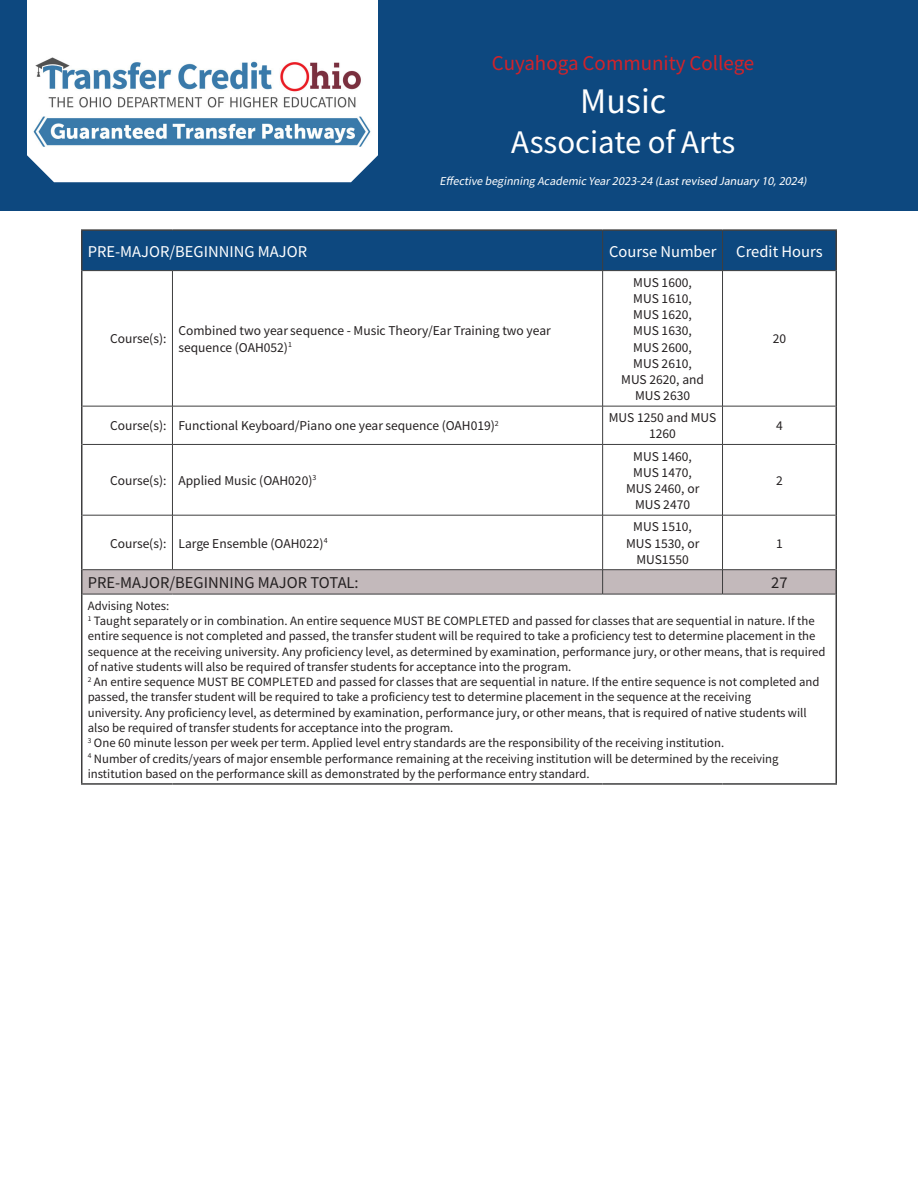
<style>
.page{position:relative;width:918px;height:1188px;background:#fff}
.page>*{position:absolute;margin:0;border:0;box-sizing:border-box;transform-origin:0 0}
.t1{font:36px "Source Sans Variable";color:#fff}
.t2{font:33px "Source Sans Variable";color:#fff}
.t3{font:21px "Source Sans Variable";color:#d1232a}
.t4{font:16.5px "Source Sans Variable";color:#fff}
.t5{font:16.5px "Source Sans Variable";color:#231f20}
.t6{font:13.5px/16.2px "Source Sans Variable";color:#231f20;text-align:center}
.t7{font:12.75px/15.3px "Source Sans Variable";color:#231f20}
.t8{font:italic 12px "Myriad Pro";color:#fff}
.s1{font-family:"Source Sans Variable"}
</style>
<div class="page">
<div style="left:0;top:0;width:918px;height:210px;background:#0d487f"></div>
<div style="left:27px;top:0;width:351px;height:182px;background:#fff"></div>
<div style="left:82px;top:231px;width:754px;height:40px;background:#0d487f"></div>
<hr style="left:81px;top:229px;width:91px;height:2px;background:#3e3e3f">
<hr style="left:81px;top:231px;width:1px;height:40px;background:#3e3e3f">
<hr style="left:172px;top:229px;width:431px;height:2px;background:#3e3e3f">
<hr style="left:603px;top:229px;width:120px;height:2px;background:#3e3e3f">
<hr style="left:723px;top:229px;width:114px;height:2px;background:#3e3e3f">
<hr style="left:836px;top:231px;width:1px;height:40px;background:#3e3e3f">
<hr style="left:81px;top:271px;width:1px;height:135px;background:#3e3e3f">
<hr style="left:836px;top:271px;width:1px;height:135px;background:#3e3e3f">
<hr style="left:81px;top:406px;width:1px;height:38px;background:#3e3e3f">
<hr style="left:836px;top:406px;width:1px;height:38px;background:#3e3e3f">
<hr style="left:81px;top:444px;width:1px;height:71px;background:#3e3e3f">
<hr style="left:836px;top:444px;width:1px;height:71px;background:#3e3e3f">
<hr style="left:81px;top:515px;width:1px;height:55px;background:#3e3e3f">
<hr style="left:836px;top:515px;width:1px;height:55px;background:#3e3e3f">
<hr style="left:602px;top:231px;width:1px;height:39px;background:#3e3e3f">
<hr style="left:722px;top:231px;width:1px;height:39px;background:#3e3e3f">
<hr style="left:82px;top:270px;width:90px;height:1px;background:#3e3e3f">
<hr style="left:172px;top:270px;width:431px;height:1px;background:#3e3e3f">
<hr style="left:172px;top:271px;width:1px;height:135px;background:#3e3e3f">
<hr style="left:603px;top:270px;width:120px;height:1px;background:#3e3e3f">
<hr style="left:602px;top:271px;width:1px;height:135px;background:#3e3e3f">
<hr style="left:723px;top:270px;width:112px;height:1px;background:#3e3e3f">
<hr style="left:722px;top:271px;width:1px;height:135px;background:#3e3e3f">
<hr style="left:82px;top:406px;width:90px;height:1px;background:#3e3e3f">
<hr style="left:172px;top:406px;width:431px;height:1px;background:#3e3e3f">
<hr style="left:172px;top:406px;width:1px;height:38px;background:#3e3e3f">
<hr style="left:603px;top:406px;width:120px;height:1px;background:#3e3e3f">
<hr style="left:602px;top:406px;width:1px;height:38px;background:#3e3e3f">
<hr style="left:723px;top:406px;width:112px;height:1px;background:#3e3e3f">
<hr style="left:722px;top:406px;width:1px;height:38px;background:#3e3e3f">
<hr style="left:172px;top:445px;width:1px;height:70px;background:#3e3e3f">
<hr style="left:602px;top:445px;width:1px;height:70px;background:#3e3e3f">
<hr style="left:722px;top:445px;width:1px;height:70px;background:#3e3e3f">
<hr style="left:172px;top:515px;width:1px;height:55px;background:#3e3e3f">
<hr style="left:602px;top:515px;width:1px;height:55px;background:#3e3e3f">
<hr style="left:722px;top:515px;width:1px;height:55px;background:#3e3e3f">
<hr style="left:81px;top:594px;width:1px;height:189px;background:#3e3e3f">
<hr style="left:82px;top:444px;width:90px;height:1px;background:#3e3e3f">
<hr style="left:172px;top:444px;width:431px;height:1px;background:#3e3e3f">
<hr style="left:82px;top:515px;width:90px;height:1px;background:#3e3e3f">
<hr style="left:172px;top:515px;width:431px;height:1px;background:#3e3e3f">
<hr style="left:82px;top:569px;width:90px;height:1px;background:#3e3e3f">
<hr style="left:172px;top:569px;width:431px;height:1px;background:#3e3e3f">
<hr style="left:603px;top:444px;width:120px;height:1px;background:#3e3e3f">
<hr style="left:723px;top:444px;width:112px;height:1px;background:#3e3e3f">
<hr style="left:603px;top:515px;width:120px;height:1px;background:#3e3e3f">
<hr style="left:723px;top:515px;width:112px;height:1px;background:#3e3e3f">
<hr style="left:603px;top:569px;width:120px;height:1px;background:#3e3e3f">
<hr style="left:723px;top:569px;width:112px;height:1px;background:#3e3e3f">
<svg style="left:81px;top:570px;width:756px;height:24px;background:#beb5b7"></svg>
<hr style="left:836px;top:594px;width:1px;height:189px;background:#3e3e3f">
<hr style="left:82px;top:594px;width:90px;height:1px;background:#3e3e3f">
<hr style="left:172px;top:594px;width:431px;height:1px;background:#3e3e3f">
<hr style="left:81px;top:783px;width:91px;height:2px;background:#3e3e3f">
<hr style="left:172px;top:783px;width:431px;height:2px;background:#3e3e3f">
<hr style="left:603px;top:783px;width:120px;height:2px;background:#3e3e3f">
<hr style="left:723px;top:783px;width:114px;height:2px;background:#3e3e3f">
<hr style="left:603px;top:594px;width:120px;height:1px;background:#3e3e3f">
<hr style="left:723px;top:594px;width:112px;height:1px;background:#3e3e3f">
<img style="left:27px;top:54px;width:349px;height:97px">
<p class="t3" style="left:492px;top:50px;width:264px">Cuyahoga Community College</p>
<p class="t1" style="left:580px;top:79px;width:88px">Music</p>
<p class="t2" style="left:511px;top:122px;width:226px">Associate of Arts</p>
<p class="t8" style="left:440px;top:174px;width:371px"><span class="s1">Effective beginning Academic Year</span>2023-24 (Lastrevised January 10,2024)</p>
<p class="t4" style="left:88px;top:241px;width:221px">PRE-MAJOR/BEGINNING MAJOR</p>
<p class="t4" style="left:609px;top:241px;width:109px">Course Number</p>
<p class="t4" style="left:736px;top:241px;width:88px">Credit Hours</p>
<p class="t6" style="left:110px;top:331px;width:58px">Course(s):</p>
<p class="t6" style="left:178px;top:323px;width:374px">Combined two year sequence - Music Theory/Ear Training two year</p>
<p class="t6" style="left:178px;top:339px;width:115px">sequence (OAH052)<sup>1</sup></p>
<p class="t6" style="left:633px;top:274px;width:60px">MUS 1600,</p>
<p class="t6" style="left:633px;top:290px;width:60px">MUS 1610,</p>
<p class="t6" style="left:633px;top:307px;width:60px">MUS 1620,</p>
<p class="t6" style="left:633px;top:323px;width:60px">MUS 1630,</p>
<p class="t6" style="left:633px;top:339px;width:60px">MUS 2600,</p>
<p class="t6" style="left:633px;top:355px;width:60px">MUS 2610,</p>
<p class="t6" style="left:621px;top:371px;width:84px">MUS 2620, and</p>
<p class="t6" style="left:635px;top:388px;width:57px">MUS 2630</p>
<p class="t6" style="left:773px;top:331px;width:15px">20</p>
<p class="t6" style="left:110px;top:418px;width:58px">Course(s):</p>
<p class="t6" style="left:178px;top:418px;width:322px">Functional Keyboard/Piano one year sequence (OAH019)<sup>2</sup></p>
<p class="t6" style="left:609px;top:410px;width:109px">MUS 1250 and MUS<br>1260</p>
<p class="t6" style="left:776px;top:418px;width:8px">4</p>
<p class="t6" style="left:110px;top:472px;width:58px">Course(s):</p>
<p class="t6" style="left:178px;top:472px;width:139px">Applied Music (OAH020)<sup>3</sup></p>
<p class="t6" style="left:633px;top:448px;width:60px">MUS 1460,</p>
<p class="t6" style="left:633px;top:464px;width:60px">MUS 1470,</p>
<p class="t6" style="left:626px;top:481px;width:75px">MUS 2460, or</p>
<p class="t6" style="left:635px;top:497px;width:57px">MUS 2470</p>
<p class="t6" style="left:776px;top:472px;width:8px">2</p>
<p class="t6" style="left:110px;top:535px;width:58px">Course(s):</p>
<p class="t6" style="left:178px;top:535px;width:151px">Large Ensemble (OAH022)<sup>4</sup></p>
<p class="t6" style="left:633px;top:519px;width:60px">MUS 1510,</p>
<p class="t6" style="left:626px;top:535px;width:75px">MUS 1530, or</p>
<p class="t6" style="left:636px;top:551px;width:54px">MUS1550</p>
<p class="t6" style="left:776px;top:535px;width:8px">1</p>
<p class="t5" style="left:88px;top:573px;width:272px">PRE-MAJOR/BEGINNING MAJOR TOTAL:</p>
<p class="t5" style="left:771px;top:573px;width:18px">27</p>
<p class="t7" style="left:88px;top:598px;width:83px">Advising Notes:</p>
<p class="t7" style="left:88px;top:613px;width:739px"><sup>1</sup> Taught separately or in combination. An entire sequence MUST BE COMPLETED and passed for classes that are sequential in nature. If the entire sequence is not completed and passed, the transfer student will be required to take a proficiency test to determine placement in the sequence at the receiving university. Any proficiency level, as determined by examination, performance jury, or other means, that is required of native students will also be required of transfer students for acceptance into the program.</p>
<p class="t7" style="left:88px;top:674px;width:733px"><sup>2</sup> An entire sequence MUST BE COMPLETED and passed for classes that are sequential in nature. If the entire sequence is not completed and passed, the transfer student will be required to take a proficiency test to determine placement in the sequence at the receiving</p>
<p class="t7" style="left:88px;top:705px;width:720px">university. Any proficiency level, as determined by examination, performance jury, or other means, that is required of native students will also be required of transfer students for acceptance into the program.</p>
<p class="t7" style="left:88px;top:736px;width:638px"><sup>3</sup> One 60 minute lesson per week per term. Applied level entry standards are the responsibility of the receiving institution.</p>
<p class="t7" style="left:88px;top:751px;width:692px"><sup>4</sup> Number of credits/years of major ensemble performance remaining at the receiving institution will be determined by the receiving</p>
<p class="t7" style="left:88px;top:766px;width:504px">institution based on the performance skill as demonstrated by the performance entry standard.</p>
</div>
